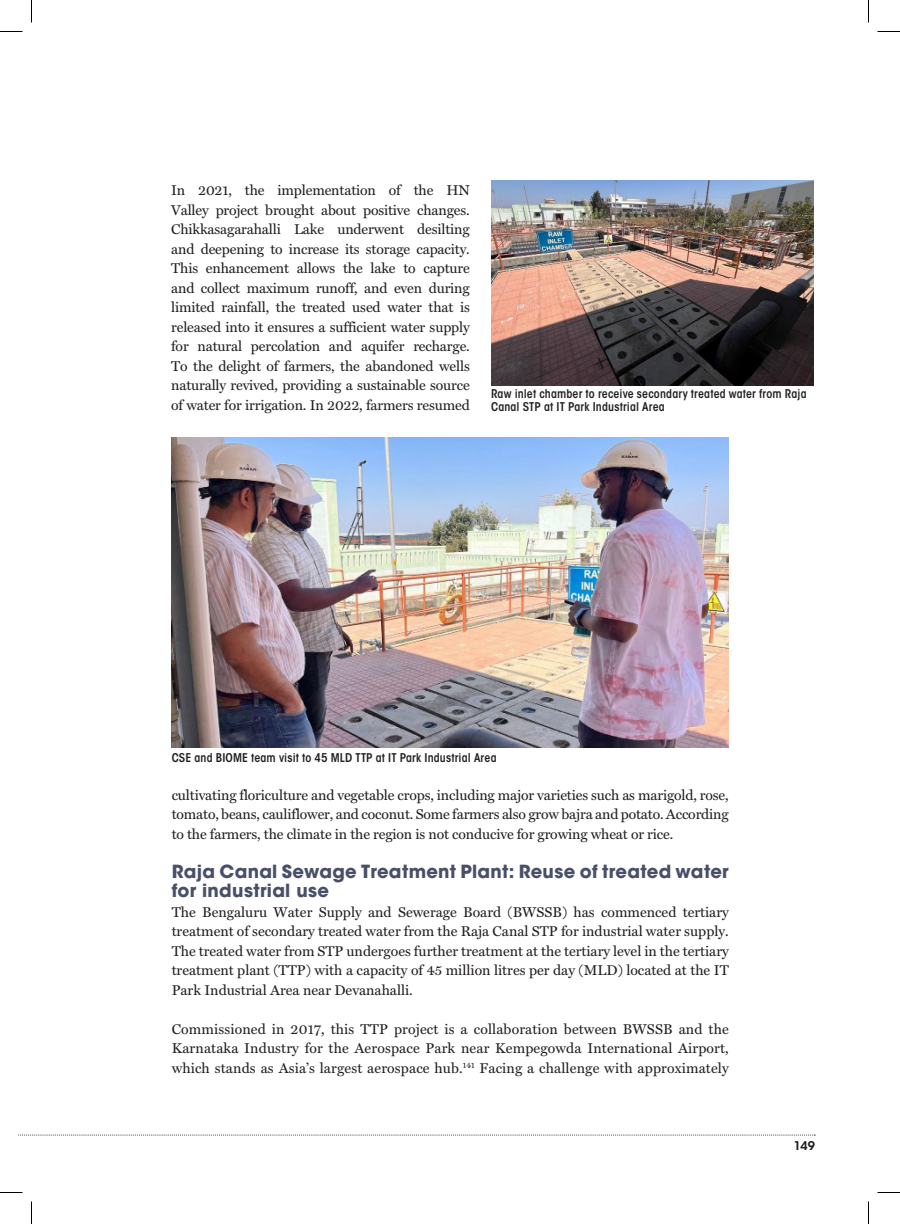
<style>
.page{position:relative;width:900px;height:1224px;background:#fff}
.page>*{position:absolute;margin:0;border:0;box-sizing:border-box;transform-origin:0 0}
._02_Crosshead{font:700 18px/19.5px "ITC Avant Garde Std";letter-spacing:.015em;color:#494f69}
.t1{font:14.25px/19.5px "Miller Text";letter-spacing:-.005em;color:#231f20;text-align:justify}
.t2{font:600 condensed 12px/13.5px "ITC Avant Garde Std";letter-spacing:.01em;color:#231f20}
.t3{font:600 12px "ITC Avant Garde Std";color:#231f20}
</style>
<div class="page">
<svg style="left:19px;top:1135px;width:796px;height:1px"></svg>
<img style="left:491px;top:181px;width:323px;height:204px">
<img style="left:172px;top:437px;width:557px;height:311px">
<svg style="left:0;top:31px;width:22px;height:1px"></svg>
<svg style="left:878px;top:31px;width:22px;height:1px"></svg>
<svg style="left:0;top:1192px;width:22px;height:1px"></svg>
<svg style="left:878px;top:1192px;width:22px;height:1px"></svg>
<svg style="left:31px;top:0;width:1px;height:22px"></svg>
<svg style="left:31px;top:1202px;width:1px;height:22px"></svg>
<svg style="left:868px;top:0;width:1px;height:22px"></svg>
<svg style="left:868px;top:1202px;width:1px;height:22px"></svg>
<p class="t1" style="left:171px;top:181px;width:300px">In 2021, the implementation of the HN Valley project brought about positive changes.<br>Chikkasagarahalli Lake underwent desilting and deepening to increase its storage capacity.<br>This enhancement allows the lake to capture and collect maximum runoff, and even during limited rainfall, the treated used water that is released into it ensures a sufficient water supply for natural percolation and aquifer recharge.<br>To the delight of farmers, the abandoned wells naturally revived, providing a sustainable source of water for irrigation. In 2022, farmers resumed</p>
<p class="t2" style="left:491px;top:387px;width:317px">Raw inlet chamber to receive secondary treated water from Raja<br>Canal STP at IT Park Industrial Area</p>
<p class="t2" style="left:172px;top:751px;width:326px">CSE and BIOME team visit to 45 MLD TTP at IT Park Industrial Area</p>
<p class="t1" style="left:172px;top:785px;width:559px">cultivating floriculture and vegetable crops, including major varieties such as marigold, rose, tomato, beans, cauliflower, and coconut. Some farmers also grow bajra and potato. According to the farmers, the climate in the region is not conducive for growing wheat or rice.</p>
<p class="_02_Crosshead" style="left:172px;top:861px;width:559px">Raja Canal Sewage Treatment Plant: Reuse of treated water for industrial use</p>
<p class="t1" style="left:172px;top:902px;width:559px">The Bengaluru Water Supply and Sewerage Board (BWSSB) has commenced tertiary treatment of secondary treated water from the Raja Canal STP for industrial water supply.<br>The treated water from STP undergoes further treatment at the tertiary level in the tertiary treatment plant (TTP) with a capacity of 45 million litres per day (MLD) located at the IT Park Industrial Area near Devanahalli.</p>
<p class="t1" style="left:172px;top:1019px;width:559px">Commissioned in 2017, this TTP project is a collaboration between BWSSB and the Karnataka Industry for the Aerospace Park near Kempegowda International Airport, which stands as Asia’s largest aerospace hub.<sup>141</sup> Facing a challenge with approximately</p>
<p class="t3" style="left:794px;top:1138px;width:23px">149</p>
</div>
